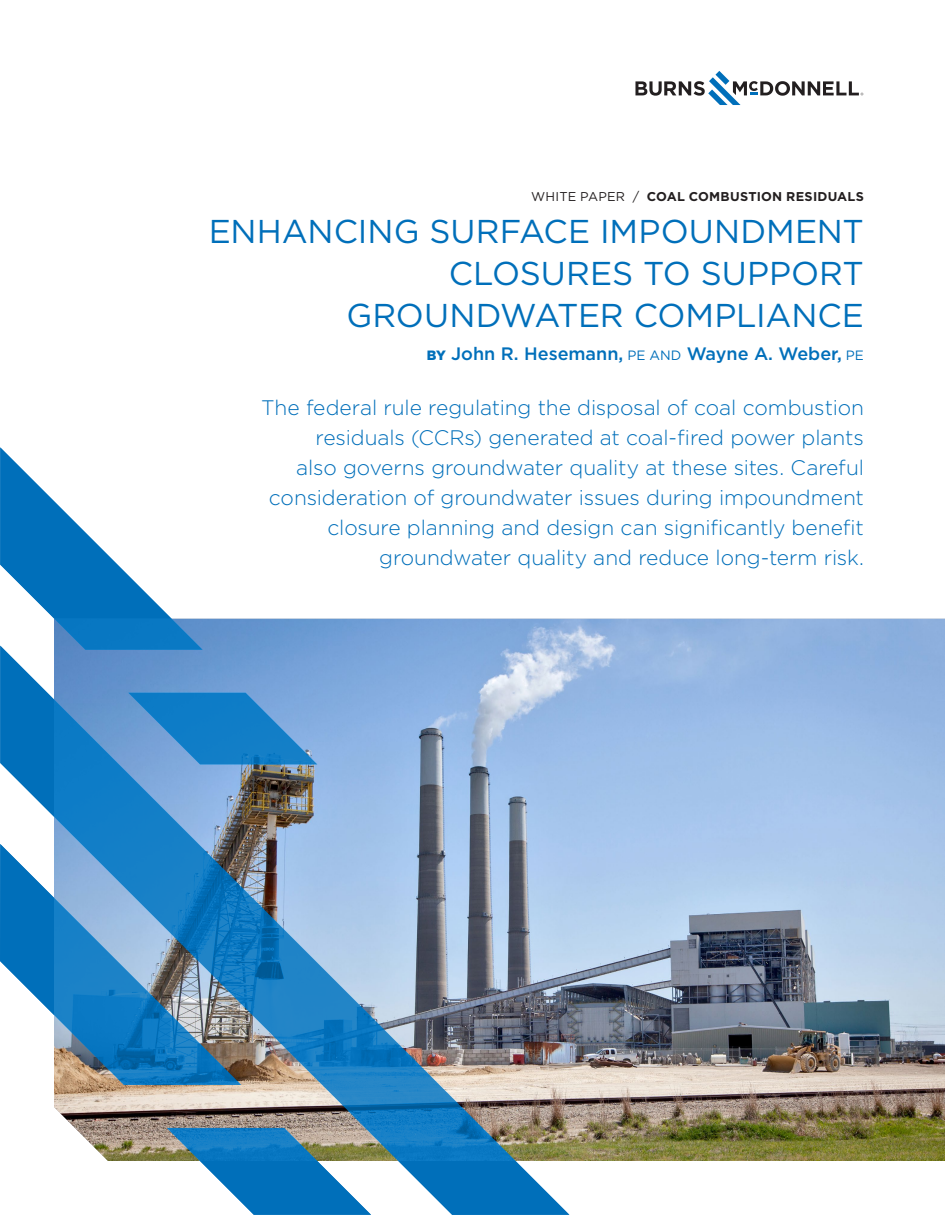
<style>
.page{position:relative;width:945px;height:1215px;background:#fff}
.page>*{position:absolute;margin:0;border:0;box-sizing:border-box;transform-origin:0 0}
.t1{font:33px/42px "Gotham";color:#006fba;text-align:right}
.t2{font:300 21px/30px "Gotham";letter-spacing:-.005em;color:#006fba;text-align:right}
.t3{font:500 18px "Gotham";color:#006fba}
.t4{font:700 12.75px "Gotham";letter-spacing:.02em;color:#231f20}
.s1{font-weight:400}
.s2{font-weight:900;font-size:13.5px}
.s3{font-weight:400;font-size:13.5px}
</style>
<div class="page">
<img style="left:203px;top:619px;width:742px;height:542px">
<svg style="left:0;top:447px;width:203px;height:199px"></svg>
<img style="left:0;top:646px;width:569px;height:569px">
<svg style="left:0;top:844px;width:241px;height:241px;background:#5394c2"></svg>
<svg style="left:167px;top:1128px;width:204px;height:87px"></svg>
<svg style="left:635px;top:71px;width:228px;height:34px"></svg>
<p class="t4" style="left:531px;top:188px;width:334px"><span class="s1">WHITE PAPER /</span> COAL COMBUSTION RESIDUALS</p>
<h1 class="t1" style="left:209px;top:209px;width:657px">ENHANCING SURFACE IMPOUNDMENT<br>CLOSURES TO SUPPORT<br>GROUNDWATER COMPLIANCE</h1>
<p class="t3" style="left:427px;top:341px;width:439px"><span class="s2">BY</span> John R. Hesemann, <span class="s3">PE AND</span> Wayne A. Weber, <span class="s3">PE</span></p>
<p class="t2" style="left:261px;top:392px;width:604px">The federal rule regulating the disposal of coal combustion residuals (CCRs) generated at coal-fired power plants<br>also governs groundwater quality at these sites. Careful consideration of groundwater issues during impoundment closure planning and design can significantly benefit groundwater quality and reduce long-term risk.</p>
</div>
